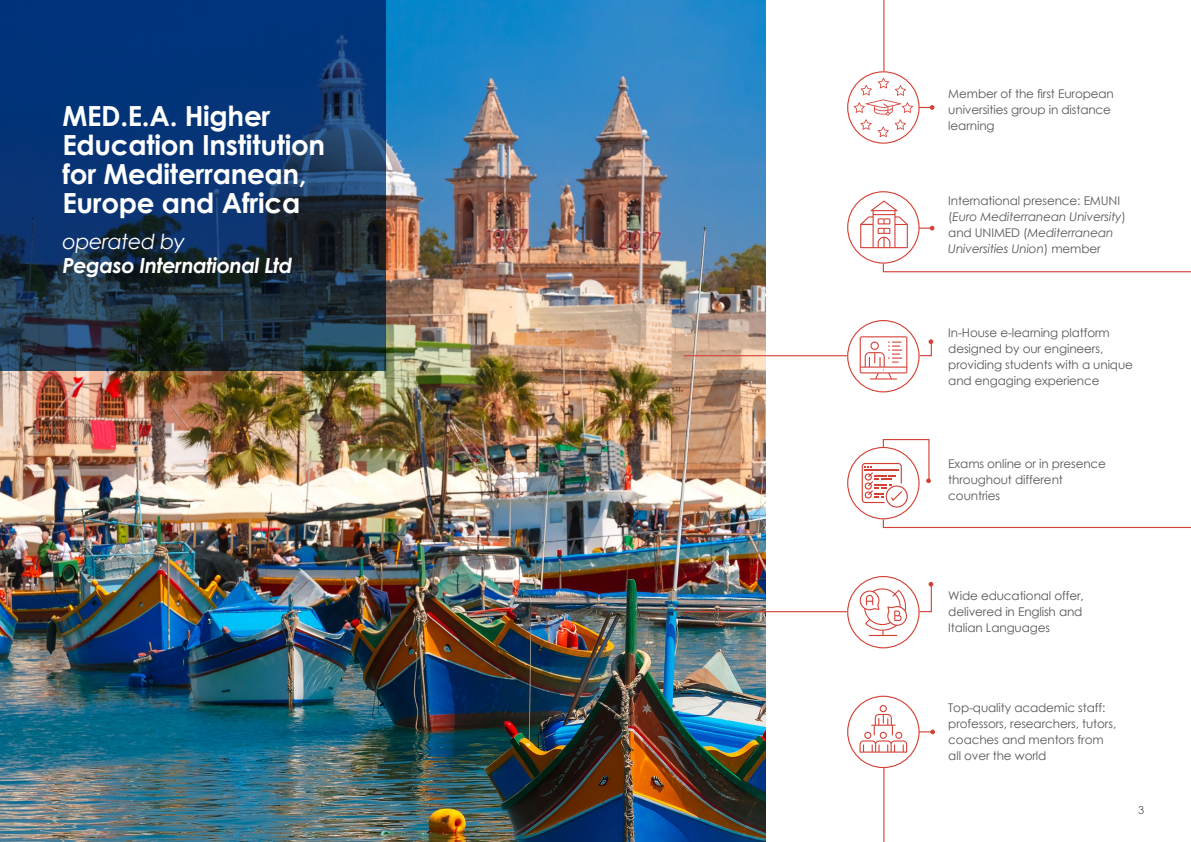
<style>
.page{position:relative;width:1191px;height:842px;background:#fff}
.page>*{position:absolute;margin:0;border:0;box-sizing:border-box;transform-origin:0 0}
.t1{font:700 27.7px/28.9px "Century Gothic";letter-spacing:-.01em;color:#fff}
.t2{font:italic 700 20.8px "Century Gothic";letter-spacing:-.025em;color:#fff}
.t3{font:italic 20.8px "Century Gothic";letter-spacing:-.025em;color:#fff}
.t4{font:12px/16px "Century Gothic";letter-spacing:-.01em;color:#575756}
.t5{font:italic 12px/16px "Century Gothic";letter-spacing:-.01em;color:#575756}
.t6{font:11px "Century Gothic";color:#575756}
.s1{font-style:normal}
</style>
<div class="page">
<img style="left:0;top:0;width:765px;height:842px">
<svg style="left:0;top:0;width:386px;height:371px;background:#0f325e"></svg>
<hr style="left:684px;top:355px;width:163px;height:1px;background:#d44135">
<hr style="left:684px;top:611px;width:163px;height:1px;background:#d44135">
<svg style="left:847px;top:192px;width:72px;height:71px"></svg>
<svg style="left:860px;top:200px;width:74px;height:48px"></svg>
<div style="left:847px;top:191px;width:72px;height:73px;border:1px solid #d44135;border-radius:50%"></div>
<svg style="left:859px;top:336px;width:48px;height:43px"></svg>
<div style="left:847px;top:320px;width:72px;height:72px;border:1px solid #d44135;border-radius:50%"></div>
<div style="left:847px;top:576px;width:72px;height:72px;border:1px solid #d44135;border-radius:50%"></div>
<svg style="left:859px;top:705px;width:76px;height:48px"></svg>
<div style="left:847px;top:696px;width:72px;height:72px;border:1px solid #d44135;border-radius:50%"></div>
<svg style="left:847px;top:72px;width:72px;height:71px"></svg>
<svg style="left:853px;top:78px;width:81px;height:59px"></svg>
<div style="left:847px;top:71px;width:72px;height:73px;border:1px solid #d44135;border-radius:50%"></div>
<hr style="left:883px;top:0;width:1px;height:71px;background:#d44135">
<hr style="left:883px;top:768px;width:1px;height:74px;background:#d44135">
<svg style="left:918px;top:339px;width:15px;height:18px"></svg>
<svg style="left:918px;top:582px;width:15px;height:31px"></svg>
<svg style="left:861px;top:439px;width:70px;height:69px"></svg>
<svg style="left:882px;top:518px;width:309px;height:11px"></svg>
<svg style="left:882px;top:262px;width:309px;height:11px"></svg>
<svg style="left:859px;top:588px;width:48px;height:48px"></svg>
<h1 class="t1" style="left:62px;top:100px;width:264px">MED.E.A. Higher<br>Education Institution for Mediterranean,<br>Europe and Africa</h1>
<h2 class="t3" style="left:62px;top:227px;width:124px">operated by</h2>
<h2 class="t2" style="left:62px;top:249px;width:232px">Pegaso International Ltd</h2>
<p class="t4" style="left:948px;top:86px;width:167px">Member of the first European universities group in distance learning</p>
<p class="t5" style="left:948px;top:193px;width:179px"><span class="s1">International presence: EMUNI (</span>Euro Mediterranean University<span class="s1">) and UNIMED (</span>Mediterranean<br>Universities Union<span class="s1">) member</span></p>
<p class="t4" style="left:948px;top:324px;width:186px">In-House e-learning platform designed by our engineers, providing students with a unique and engaging experience</p>
<p class="t4" style="left:948px;top:456px;width:159px">Exams online or in presence throughout different countries</p>
<p class="t4" style="left:948px;top:588px;width:137px;text-align:justify">Wide educational offer, delivered in English and Italian Languages</p>
<p class="t4" style="left:948px;top:700px;width:169px">Top-quality academic staff: professors, researchers, tutors, coaches and mentors from all over the world</p>
<p class="t6" style="left:1138px;top:802px;width:8px">3</p>
</div>
